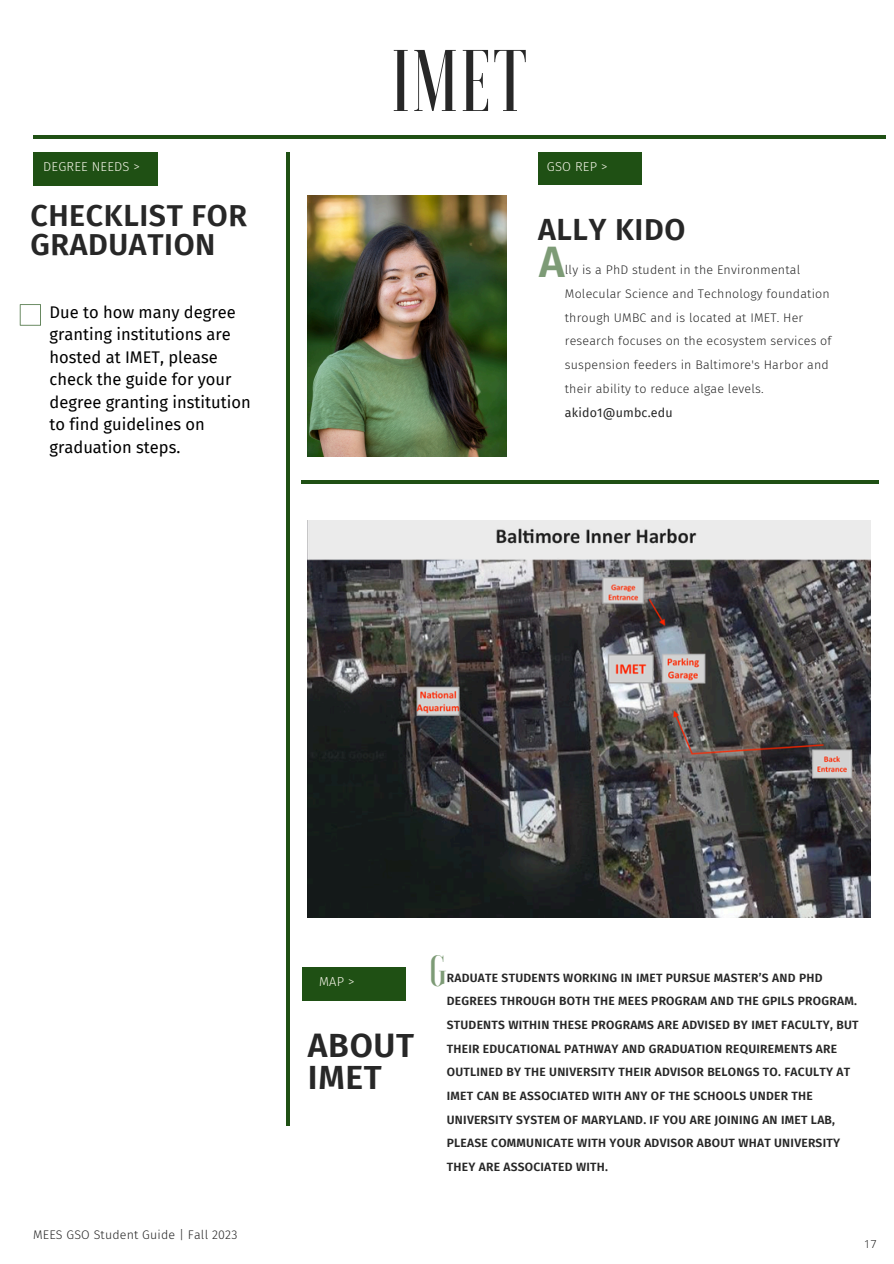
<style>
.page{position:relative;width:894px;height:1264px;background:#fff}
.page>*{position:absolute;margin:0;border:0;box-sizing:border-box;transform-origin:0 0}
.t1{font:500 87.15px "Voga";color:#272727}
.t2{font:600 43.65px "Fira Sans";color:#7d9b76}
.t3{font:500 43.65px "Voga";color:#7d9b76}
.t4{font:600 33.6px/32.7px "Fira Sans";letter-spacing:.02em;color:#272727}
.t5{font:600 30.3px/29.2px "Fira Sans";letter-spacing:.02em;color:#272727}
.t6{font:16.5px/22.5px "Fira Sans";color:#000}
.t7{font:300 12.9px "Fira Sans";letter-spacing:.015em;color:#f6f6e9}
.t8{font:300 12.45px/23.9px "Fira Sans";letter-spacing:.015em;color:#272727}
.t9{font:600 12px/23.7px "Fira Sans";letter-spacing:.02em;color:#272727}
.t10{font:300 10.95px "Open Sans";color:#000}
.s1{font-weight:400}
</style>
<div class="page">
<hr style="left:33px;top:135px;width:852px;height:3px;background:#1f5014">
<img style="left:308px;top:195px;width:198px;height:261px">
<hr style="left:286px;top:153px;width:3px;height:972px;background:#1f5014">
<div style="left:538px;top:152px;width:103px;height:33px;background:#1f5014"></div>
<div style="left:33px;top:152px;width:125px;height:33px;background:#1f5014"></div>
<hr style="left:301px;top:480px;width:577px;height:4px;background:#1f5014">
<img style="left:308px;top:520px;width:562px;height:397px">
<div style="left:301px;top:967px;width:104px;height:33px;background:#1f5014"></div>
<svg style="left:20px;top:304px;width:21px;height:21px"></svg>
<p class="t7" style="left:43px;top:159px;width:98px">DEGREE NEEDS &gt;</p>
<h2 class="t5" style="left:30px;top:201px;width:218px">CHECKLIST FOR<br>GRADUATION</h2>
<p class="t6" style="left:50px;top:301px;width:202px">Due to how many degree granting institutions are hosted at IMET, please check the guide for your degree granting institution to find guidelines on graduation steps.</p>
<h1 class="t1" style="left:391px;top:37px;width:137px">IMET</h1>
<h5 class="t7" style="left:546px;top:159px;width:62px">GSO REP &gt;</h5>
<h3 class="t5" style="left:538px;top:216px;width:149px">ALLY KIDO</h3>
<h2 class="t2" style="left:539px;top:236px;width:27px">A</h2>
<h5 class="t8" style="left:564px;top:258px;width:268px">lly is a PhD student in the Environmental Molecular Science and Technology foundation through UMBC and is located at IMET. Her research focuses on the ecosystem services of suspension feeders in Baltimore's Harbor and their ability to reduce algae levels. <span class="s1">akido1@umbc.edu</span></h5>
<p class="t8" style="left:33px;top:1222px;width:206px">MEES GSO Student Guide | Fall 2023</p>
<h4 class="t7" style="left:319px;top:974px;width:37px">MAP &gt;</h4>
<h5 class="t4" style="left:308px;top:1028px;width:108px">ABOUT<br>IMET</h5>
<p class="t3" style="left:429px;top:948px;width:19px">G</p>
<p class="t9" style="left:446px;top:965px;width:413px">RADUATE STUDENTS WORKING IN IMET PURSUE MASTER’S AND PHD DEGREES THROUGH BOTH THE MEES PROGRAM AND THE GPILS PROGRAM.<br>STUDENTS WITHIN THESE PROGRAMS ARE ADVISED BY IMET FACULTY, BUT THEIR EDUCATIONAL PATHWAY AND GRADUATION REQUIREMENTS ARE OUTLINED BY THE UNIVERSITY THEIR ADVISOR BELONGS TO. FACULTY AT IMET CAN BE ASSOCIATED WITH ANY OF THE SCHOOLS UNDER THE UNIVERSITY SYSTEM OF MARYLAND. IF YOU ARE JOINING AN IMET LAB, PLEASE COMMUNICATE WITH YOUR ADVISOR ABOUT WHAT UNIVERSITY THEY ARE ASSOCIATED WITH.</p>
<h2 class="t10" style="left:863px;top:1235px;width:14px">17</h2>
</div>
